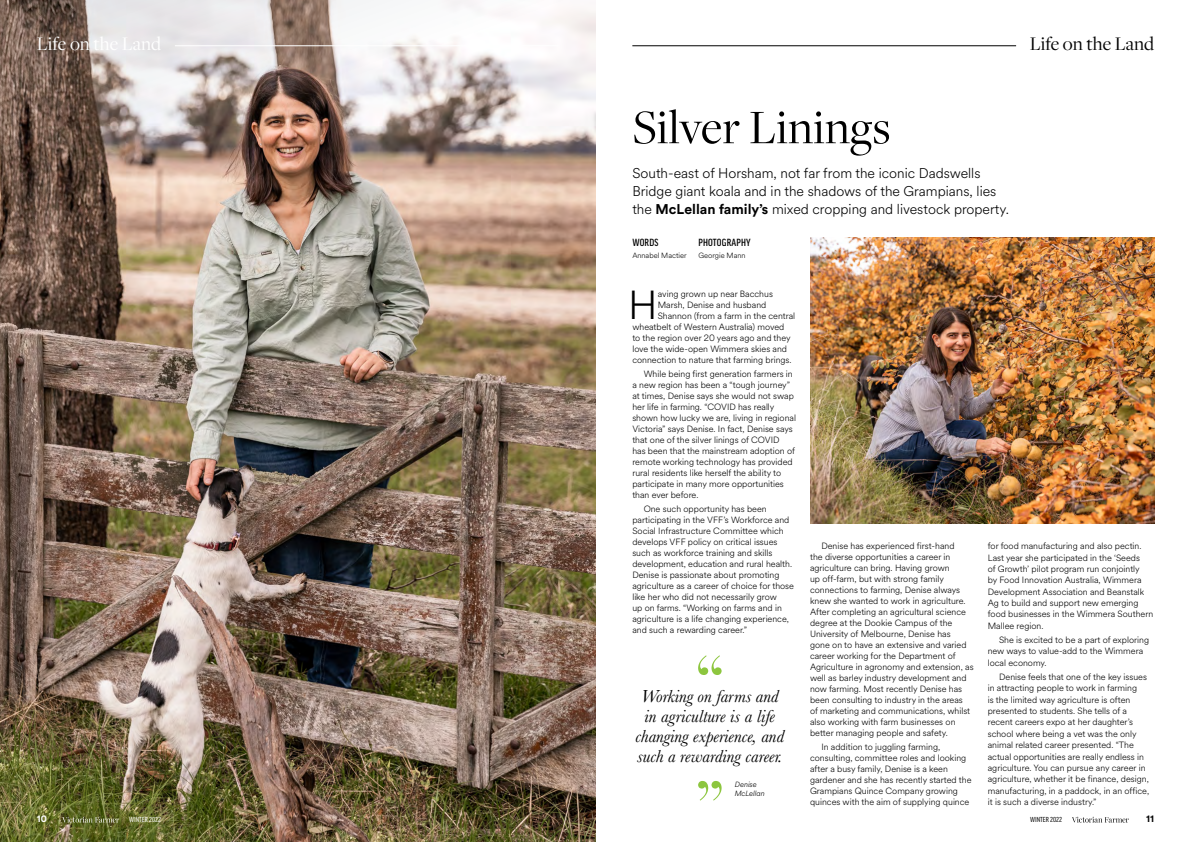
<style>
.page{position:relative;width:1191px;height:842px;background:#fff}
.page>*{position:absolute;margin:0;border:0;box-sizing:border-box;transform-origin:0 0}
.t1{font:50px "Freight Disp Pro";color:#000}
.t2{font:300 40px "Circular Spotify Text";color:#000}
.t3{font:20px "Freight Disp Pro";color:#fff}
.t4{font:20px "Freight Disp Pro";color:#000}
.t5{font:italic 18px/20px "Baskerville";color:#000;text-align:center}
.t6{font:300 14px/18px "Circular Spotify Text";color:#000}
.t7{font:500 condensed 10px "Good Pro";letter-spacing:.02em;color:#000}
.t8{font:700 10px "Circular Std";color:#fff}
.t9{font:700 10px "Circular Std";color:#000}
.t10{font:300 9px/11px "Circular Spotify Text";color:#000}
.t11{font:300 7.5px "Circular Spotify Text";color:#000}
.t12{font:italic 300 7.5px/9.5px "Circular Spotify Text";color:#000}
.t13{font:7px "Good Pro Cond News";color:#fff}
.t14{font:7px "Good Pro Cond News";color:#000}
.s1{font-family:"Circular Std";font-weight:700}
</style>
<div class="page">
<img style="left:0;top:0;width:595px;height:842px">
<hr style="left:175px;top:46px;width:383px;height:1px;background:#fff">
<hr style="left:632px;top:46px;width:384px;height:1px;background:#000">
<img style="left:810px;top:238px;width:344px;height:285px">
<svg style="left:698px;top:655px;width:23px;height:20px"></svg>
<svg style="left:698px;top:781px;width:23px;height:19px"></svg>
<svg style="left:1072px;top:817px;width:56px;height:5px"></svg>
<svg style="left:62px;top:817px;width:57px;height:5px"></svg>
<h3 class="t3" style="left:37px;top:31px;width:126px">Life on the Land</h3>
<h3 class="t4" style="left:1029px;top:31px;width:126px">Life on the Land</h3>
<h1 class="t1" style="left:632px;top:95px;width:260px">Silver Linings</h1>
<h3 class="t6" style="left:632px;top:164px;width:378px">South-east of Horsham, not far from the iconic Dadswells<br>Bridge giant koala and in the shadows of the Grampians, lies the <span class="s1">McLellan family’s</span> mixed cropping and livestock property.</h3>
<p class="t7" style="left:632px;top:237px;width:28px">WORDS</p>
<p class="t7" style="left:698px;top:237px;width:54px">PHOTOGRAPHY</p>
<p class="t11" style="left:632px;top:250px;width:56px">Annabel Mactier</p>
<p class="t11" style="left:698px;top:250px;width:49px">Georgie Mann</p>
<h2 class="t2" style="left:628px;top:278px;width:31px">H</h2>
<p class="t10" style="left:658px;top:289px;width:117px">aving grown up near Bacchus</p>
<p class="t10" style="left:658px;top:300px;width:110px">Marsh, Denise and husband</p>
<p class="t10" style="left:658px;top:311px;width:139px">Shannon (from a farm in the central</p>
<p class="t10" style="left:632px;top:322px;width:153px">wheatbelt of Western Australia) moved</p>
<p class="t10" style="left:632px;top:333px;width:160px">to the region over 20 years ago and they</p>
<p class="t10" style="left:632px;top:344px;width:156px">love the wide-open Wimmera skies and</p>
<p class="t10" style="left:632px;top:355px;width:161px">connection to nature that farming brings.</p>
<p class="t10" style="left:632px;top:369px;width:165px;text-indent:11px">While being first generation farmers in a new region has been a “tough journey” at times, Denise says she would not swap her life in farming. “COVID has really shown how lucky we are, living in regional Victoria” says Denise. In fact, Denise says that one of the silver linings of COVID<br>has been that the mainstream adoption of remote working technology has provided rural residents like herself the ability to participate in many more opportunities than ever before.</p>
<p class="t10" style="left:632px;top:503px;width:163px;text-indent:11px">One such opportunity has been participating in the VFF’s Workforce and Social Infrastructure Committee which develops VFF policy on critical issues such as workforce training and skills development, education and rural health.<br>Denise is passionate about promoting agriculture as a career of choice for those like her who did not necessarily grow<br>up on farms. “Working on farms and in agriculture is a life changing experience, and such a rewarding career.”</p>
<h3 class="t5" style="left:635px;top:687px;width:150px">Working on farms and in agriculture is a life changing experience, and such a rewarding career.</h3>
<p class="t12" style="left:735px;top:779px;width:31px">Denise<br>McLellan</p>
<p class="t10" style="left:810px;top:541px;width:165px;text-indent:11px">Denise has experienced first-hand<br>the diverse opportunities a career in agriculture can bring. Having grown<br>up off-farm, but with strong family connections to farming, Denise always knew she wanted to work in agriculture.<br>After completing an agricultural science degree at the Dookie Campus of the University of Melbourne, Denise has<br>gone on to have an extensive and varied career working for the Department of Agriculture in agronomy and extension, as well as barley industry development and now farming. Most recently Denise has been consulting to industry in the areas<br>of marketing and communications, whilst also working with farm businesses on better managing people and safety.</p>
<p class="t10" style="left:810px;top:742px;width:163px;text-indent:11px">In addition to juggling farming, consulting, committee roles and looking after a busy family, Denise is a keen gardener and she has recently started the Grampians Quince Company growing quinces with the aim of supplying quince</p>
<p class="t10" style="left:987px;top:541px;width:167px;line-height:11.4px">for food manufacturing and also pectin.<br>Last year she participated in the ‘Seeds<br>of Growth’ pilot program run conjointly<br>by Food Innovation Australia, Wimmera Development Association and Beanstalk Ag to build and support new emerging food businesses in the Wimmera Southern Mallee region.</p>
<p class="t10" style="left:987px;top:634px;width:163px;line-height:11.4px;text-indent:11px">She is excited to be a part of exploring new ways to value-add to the Wimmera local economy.</p>
<p class="t10" style="left:987px;top:671px;width:163px;line-height:11.4px;text-indent:11px">Denise feels that one of the key issues in attracting people to work in farming<br>is the limited way agriculture is often presented to students. She tells of a recent careers expo at her daughter’s school where being a vet was the only animal related career presented. “The actual opportunities are really endless in agriculture. You can pursue any career in agriculture, whether it be finance, design, manufacturing, in a paddock, in an office, it is such a diverse industry.”</p>
<p class="t8" style="left:37px;top:812px;width:12px">10</p>
<p class="t13" style="left:129px;top:816px;width:33px">WINTER 2022</p>
<p class="t14" style="left:1030px;top:816px;width:33px">WINTER 2022</p>
<p class="t9" style="left:1146px;top:812px;width:9px">11</p>
</div>
